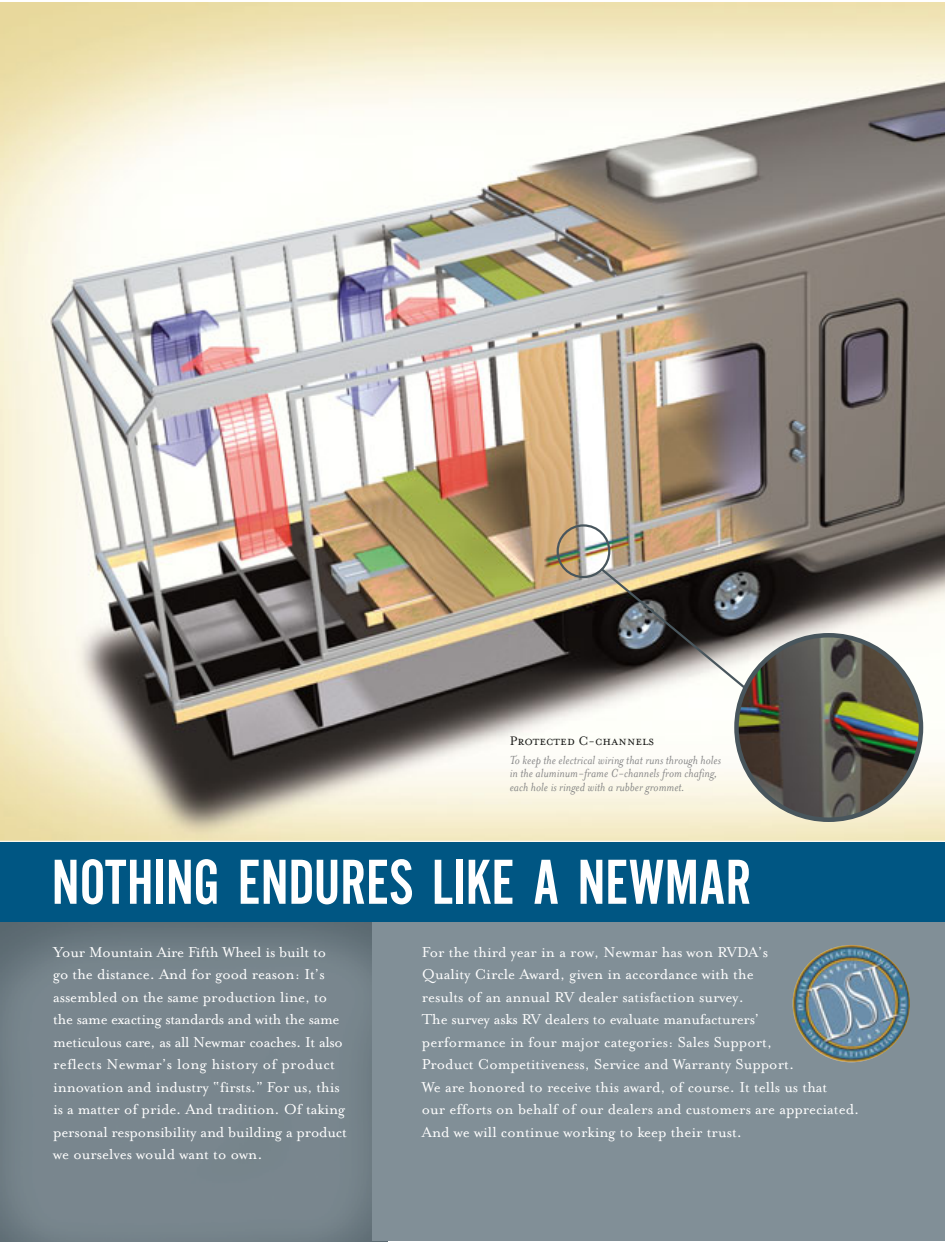
<style>
.page{position:relative;width:945px;height:1242px;background:#fff}
.page>*{position:absolute;margin:0;border:0;box-sizing:border-box;transform-origin:0 0}
.t1{font:66px "Alternate Gothic EF No Two";color:#fff}
.t2{font:16.5px/22.5px "Mrs Eaves Roman";color:#fff}
.t3{font:14.25px "Mrs Eaves Small Caps";color:#1c1c1a}
.t4{font:italic 13.5px/13.5px "Mrs Eaves";color:#868687}
</style>
<div class="page">
<img style="left:0;top:3px;width:945px;height:838px">
<img style="left:0;top:921px;width:372px;height:320px">
<div style="left:372px;top:912px;width:573px;height:329px;background:#818f97"></div>
<div style="left:0;top:842px;width:945px;height:79px;background:#005683"></div>
<img style="left:793px;top:945px;width:117px;height:117px;border-radius:50%">
<img style="left:557px;top:524px;width:366px;height:298px">
<p class="t3" style="left:510px;top:732px;width:146px">Protected C-channels</p>
<p class="t4" style="left:510px;top:755px;width:213px">To keep the electrical wiring that runs through holes in the aluminum-frame C-channels from chafing, each hole is ringed with a rubber grommet.</p>
<h1 class="t1" style="left:52px;top:859px;width:701px">NOTHING ENDURES LIKE A NEWMAR</h1>
<p class="t2" style="left:53px;top:943px;width:295px">Your Mountain Aire Fifth Wheel is built to<br>go the distance. And for good reason: It’s assembled on the same production line, to the same exacting standards and with the same meticulous care, as all Newmar coaches. It also reflects Newmar’s long history of product innovation and industry “firsts.” For us, this is a matter of pride. And tradition. Of taking personal responsibility and building a product we ourselves would want to own.</p>
<p class="t2" style="left:422px;top:943px;width:439px">For the third year in a row, Newmar has won RVDA’s<br>Quality Circle Award, given in accordance with the<br>results of an annual RV dealer satisfaction survey.<br>The survey asks RV dealers to evaluate manufacturers’<br>performance in four major categories: Sales Support,<br>Product Competitiveness, Service and Warranty Support.<br>We are honored to receive this award, of course. It tells us that<br>our efforts on behalf of our dealers and customers are appreciated.<br>And we will continue working to keep their trust.</p>
</div>
